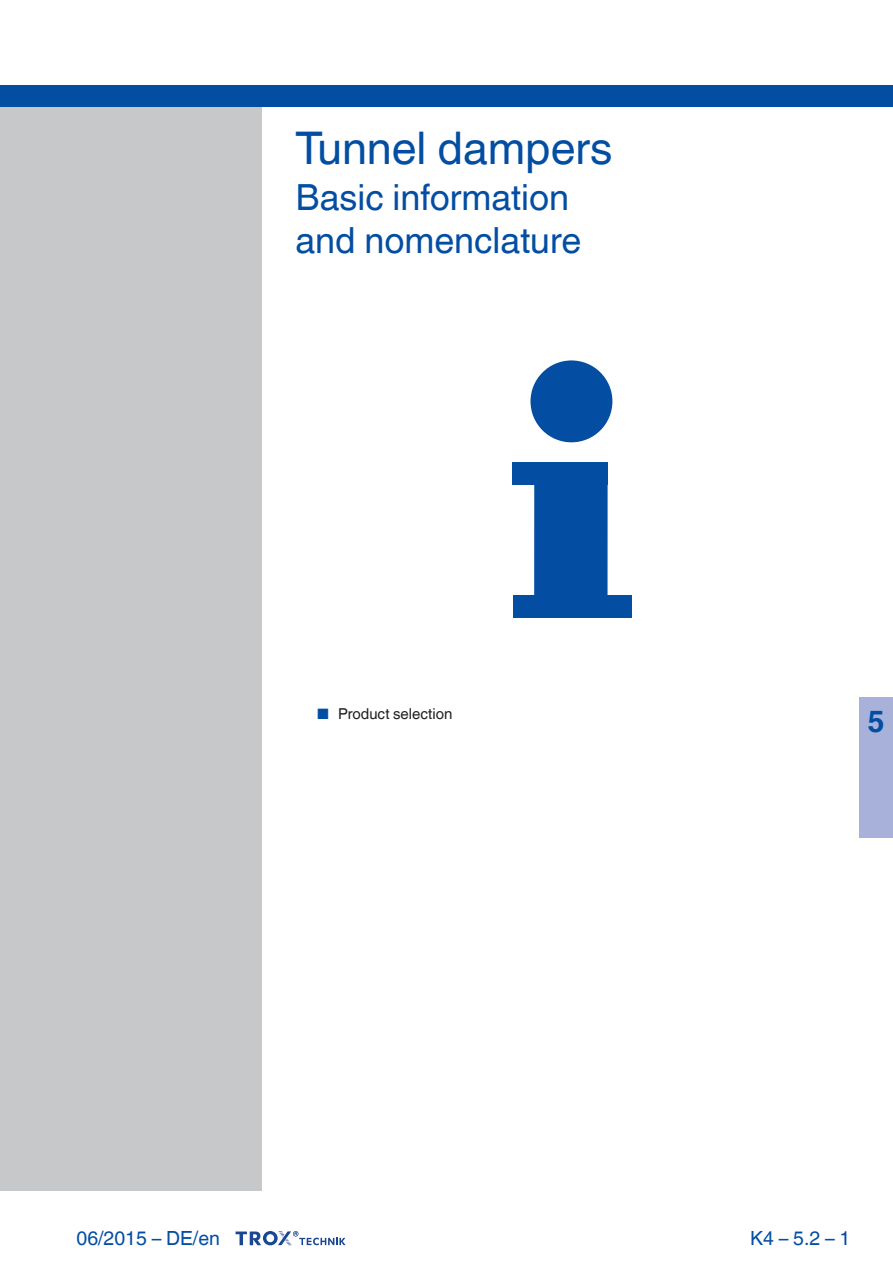
<style>
.page{position:relative;width:893px;height:1263px;background:#fff}
.page>*{position:absolute;margin:0;border:0;box-sizing:border-box;transform-origin:0 0}
.t1{font:45px "TROX Helvetica";color:#034ea2}
.t2{font:36px/43.2px "TROX Helvetica";color:#034ea2}
.t3{font:700 30px "TROX Helvetica";color:#034ea2}
.t4{font:19.5px "TROX Helvetica";color:#034ea2}
.t5{font:15px "TROX Helvetica";color:#231f20}
.s1{color:#034ea2}
</style>
<div class="page">
<div style="left:0;top:106px;width:261px;height:1084px;background:#c6c8ca"></div>
<div style="left:0;top:85px;width:893px;height:21px;background:#034ea2"></div>
<div style="left:534px;top:485px;width:73px;height:111px;background:#034ea2"></div>
<div style="left:513px;top:462px;width:94px;height:23px;background:#034ea2"></div>
<div style="left:530px;top:360px;width:82px;height:82px;background:#034ea2;border-radius:50%"></div>
<div style="left:513px;top:596px;width:118px;height:22px;background:#034ea2"></div>
<div style="left:859px;top:697px;width:34px;height:141px;background:#a8b1da"></div>
<svg style="left:236px;top:1231px;width:110px;height:15px"></svg>
<p class="t1" style="left:295px;top:111px;width:319px">Tunnel dampers</p>
<p class="t2" style="left:295px;top:172px;width:287px">Basic information and nomenclature</p>
<p class="t5" style="left:317px;top:701px;width:137px"><span class="s1">■</span> Product selection</p>
<p class="t3" style="left:867px;top:697px;width:19px">5</p>
<p class="t4" style="left:76px;top:1222px;width:145px">06/2015 – DE/en</p>
<p class="t4" style="left:750px;top:1222px;width:102px">K 4 – 5.2 – 1</p>
</div>
